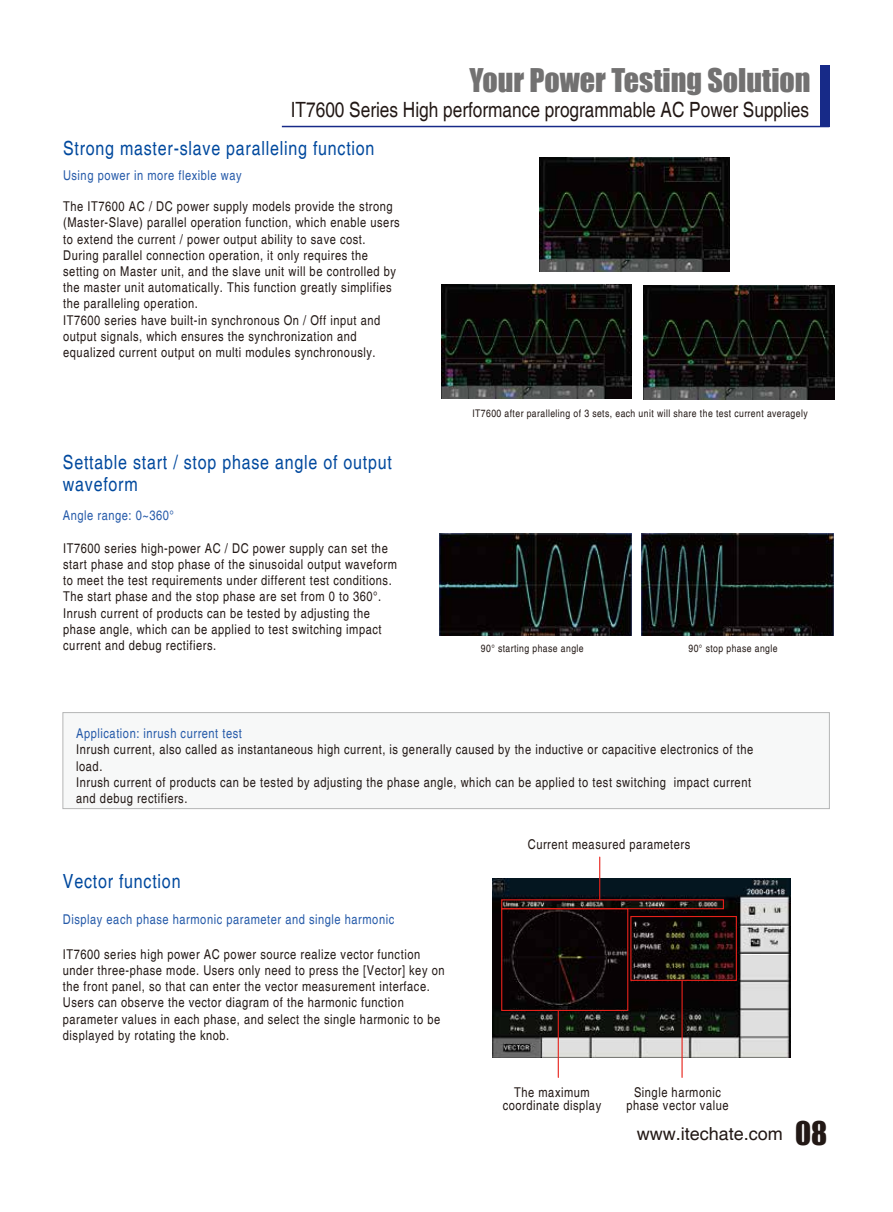
<style>
.page{position:relative;width:893px;height:1212px;background:#fff}
.page>*{position:absolute;margin:0;border:0;box-sizing:border-box;transform-origin:0 0}
.t1{font:30px "Impact";color:#727171}
.t2{font:condensed 21px "Helvetica";color:#221815}
.t3{font:condensed 19.5px/22.5px "Helvetica";letter-spacing:.04em;color:#00499e}
.t4{font:18px "Helvetica";color:#221815}
.t5{font:condensed 13.5px/16.2px "Helvetica";letter-spacing:.04em;color:#221815}
.t6{font:condensed 13.5px "Helvetica";letter-spacing:.04em;color:#255aa9}
.t7{font:condensed 10.5px "Helvetica";letter-spacing:.04em;color:#221815}
.s1{color:#255aa9}
.s2{font-family:"Impact";font-size:30px}
</style>
<div class="page">
<svg style="left:281px;top:83px;width:554px;height:253px"></svg>
<div style="left:819px;top:65px;width:10px;height:62px;background:#172a88"></div>
<hr style="left:282px;top:126px;width:547px;height:1px;background:#172a88">
<div style="left:62px;top:712px;width:767px;height:97px;background:#f7f8f8;border:1px solid #b5b6b6"></div>
<img style="left:492px;top:879px;width:298px;height:178px">
<hr style="left:599px;top:857px;width:1px;height:42px;background:#e7211a">
<div style="left:630px;top:916px;width:106px;height:65px;border:1px solid #e7211a"></div>
<hr style="left:681px;top:980px;width:1px;height:97px;background:#e7211a">
<div style="left:501px;top:908px;width:127px;height:103px;border:1px solid #e7211a"></div>
<hr style="left:557px;top:1010px;width:1px;height:67px;background:#e7211a">
<img style="left:439px;top:533px;width:192px;height:103px">
<img style="left:641px;top:533px;width:192px;height:103px">
<img style="left:539px;top:157px;width:190px;height:114px">
<img style="left:643px;top:286px;width:190px;height:114px">
<img style="left:441px;top:284px;width:190px;height:114px">
<p class="t1" style="left:469px;top:57px;width:342px">Your Power Testing Solution</p>
<p class="t2" style="left:291px;top:97px;width:519px">IT7600 Series High performance programmable AC Power Supplies</p>
<p class="t3" style="left:63px;top:137px;width:313px">Strong master-slave paralleling function</p>
<p class="t6" style="left:63px;top:168px;width:180px">Using power in more flexible way</p>
<p class="t5" style="left:63px;top:199px;width:338px">The IT7600 AC / DC power supply models provide the strong (Master-Slave) parallel operation function, which enable users to extend the current / power output ability to save cost.<br>During parallel connection operation, it only requires the setting on Master unit, and the slave unit will be controlled by the master unit automatically. This function greatly simplifies the paralleling operation.<br>IT7600 series have built-in synchronous On / Off input and output signals, which ensures the synchronization and equalized current output on multi modules synchronously.</p>
<p class="t3" style="left:63px;top:451px;width:330px">Settable start / stop phase angle of output waveform</p>
<p class="t6" style="left:63px;top:508px;width:113px">Angle range: 0~360°</p>
<p class="t5" style="left:63px;top:540px;width:335px">IT7600 series high-power AC / DC power supply can set the start phase and stop phase of the sinusoidal output waveform to meet the test requirements under different test conditions.<br>The start phase and the stop phase are set from 0 to 360°.<br>Inrush current of products can be tested by adjusting the phase angle, which can be applied to test switching impact current and debug rectifiers.</p>
<p class="t7" style="left:472px;top:407px;width:337px">IT7600 after paralleling of 3 sets, each unit will share the test current averagely</p>
<p class="t7" style="left:481px;top:642px;width:104px">90° starting phase angle</p>
<p class="t7" style="left:688px;top:642px;width:90px">90° stop phase angle</p>
<p class="t5" style="left:76px;top:725px;width:678px"><span class="s1">Application: inrush current test<br></span>Inrush current, also called as instantaneous high current, is generally caused by the inductive or capacitive electronics of the load.<br>Inrush current of products can be tested by adjusting the phase angle, which can be applied to test switching impact current and debug rectifiers.</p>
<p class="t3" style="left:63px;top:870px;width:119px">Vector function</p>
<p class="t6" style="left:63px;top:911px;width:333px">Display each phase harmonic parameter and single harmonic</p>
<p class="t5" style="left:63px;top:946px;width:383px">IT7600 series high power AC power source realize vector function under three-phase mode. Users only need to press the [Vector] key on the front panel, so that can enter the vector measurement interface.<br>Users can observe the vector diagram of the harmonic function parameter values in each phase, and select the single harmonic to be displayed by rotating the knob.</p>
<p class="t5" style="left:527px;top:836px;width:164px">Current measured parameters</p>
<p class="t5" style="left:502px;top:1086px;width:100px;line-height:13.2px;text-align:center">The maximum coordinate display</p>
<p class="t5" style="left:626px;top:1086px;width:104px;line-height:13.2px;text-align:center">Single harmonic phase vector value</p>
<p class="t4" style="left:636px;top:1123px;width:192px">www.itechate.com <span class="s2">08</span></p>
</div>
